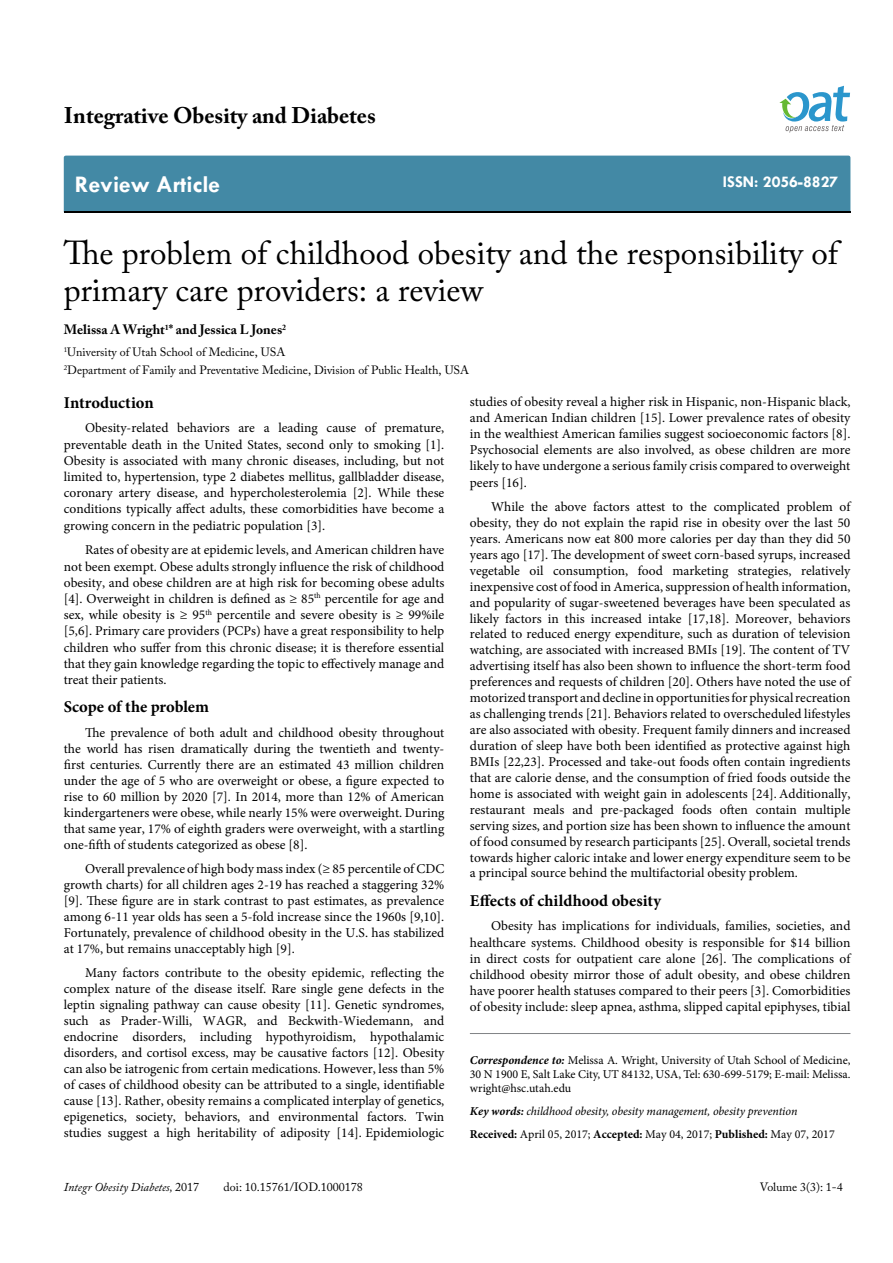
<style>
.page{position:relative;width:893px;height:1263px;background:#fff}
.page>*{position:absolute;margin:0;border:0;box-sizing:border-box;transform-origin:0 0}
.t1{font:33px/37.5px "Adobe Caslon Pro";color:#000}
.t2{font:700 24px "Tw Cen";color:#fff}
.t3{font:700 22.5px "Adobe Caslon Pro";color:#000}
.t4{font:700 16.5px "Minion Pro";color:#000}
.t5{font:700 16.5px "Tw Cen";color:#fff}
.t6{font:13.5px/15.9px "Minion Pro";color:#000;text-align:justify}
.t7{font:700 13.5px "Adobe Caslon Pro";color:#000}
.t8{font:12px/14.4px "Minion Pro";color:#000;text-align:justify}
.t9{font:12px/18px "Adobe Caslon Pro";color:#000}
.t10{font:italic 12px/23px "Minion Pro";letter-spacing:-.005em;color:#000}
.t11{font:italic 12px "Adobe Caslon Pro";color:#000}
.s1{font-weight:700;font-style:italic}
.s2{font-weight:700}
.s3{font-weight:700;font-style:normal}
.s4{font-style:normal}
</style>
<div class="page">
<div style="left:64px;top:156px;width:786px;height:56px;background:#4389a5"></div>
<svg style="left:779px;top:86px;width:71px;height:47px"></svg>
<hr style="left:470px;top:1033px;width:380px;height:1px;background:#808285">
<h3 class="t3" style="left:64px;top:102px;width:313px">Integrative Obesity and Diabetes</h3>
<h2 class="t2" style="left:75px;top:170px;width:147px">Review Article</h2>
<p class="t5" style="left:723px;top:172px;width:117px">ISSN: 2056-8827</p>
<h1 class="t1" style="left:64px;top:233px;width:776px">The problem of childhood obesity and the responsibility of primary care providers: a review</h1>
<p class="t7" style="left:64px;top:322px;width:224px">Melissa A Wright<sup>1</sup>* and Jessica L Jones<sup>2</sup></p>
<p class="t9" style="left:64px;top:343px;width:407px"><sup>1</sup>University of Utah School of Medicine, USA<br><sup>2</sup>Department of Family and Preventative Medicine, Division of Public Health, USA</p>
<p class="t6" style="left:470px;top:393px;width:382px">studies of obesity reveal a higher risk in Hispanic, non-Hispanic black, and American Indian children [15]. Lower prevalence rates of obesity in the wealthiest American families suggest socioeconomic factors [8].<br>Psychosocial elements are also involved, as obese children are more likely to have undergone a serious family crisis compared to overweight peers [16].</p>
<p class="t6" style="left:470px;top:499px;width:382px;text-indent:21px">While the above factors attest to the complicated problem of obesity, they do not explain the rapid rise in obesity over the last 50 years. Americans now eat 800 more calories per day than they did 50 years ago [17]. The development of sweet corn-based syrups, increased vegetable oil consumption, food marketing strategies, relatively inexpensive cost of food in America, suppression of health information, and popularity of sugar-sweetened beverages have been speculated as likely factors in this increased intake [17,18]. Moreover, behaviors related to reduced energy expenditure, such as duration of television watching, are associated with increased BMIs [19]. The content of TV advertising itself has also been shown to influence the short-term food preferences and requests of children [20]. Others have noted the use of motorized transport and decline in opportunities for physical recreation as challenging trends [21]. Behaviors related to overscheduled lifestyles are also associated with obesity. Frequent family dinners and increased duration of sleep have both been identified as protective against high BMIs [22,23]. Processed and take-out foods often contain ingredients that are calorie dense, and the consumption of fried foods outside the home is associated with weight gain in adolescents [24]. Additionally, restaurant meals and pre-packaged foods often contain multiple serving sizes, and portion size has been shown to influence the amount of food consumed by research participants [25]. Overall, societal trends towards higher caloric intake and lower energy expenditure seem to be a principal source behind the multifactorial obesity problem.</p>
<p class="t4" style="left:470px;top:889px;width:193px">Effects of childhood obesity</p>
<p class="t6" style="left:470px;top:918px;width:382px;text-indent:21px">Obesity has implications for individuals, families, societies, and healthcare systems. Childhood obesity is responsible for $14 billion in direct costs for outpatient care alone [26]. The complications of childhood obesity mirror those of adult obesity, and obese children have poorer health statuses compared to their peers [3]. Comorbidities of obesity include: sleep apnea, asthma, slipped capital epiphyses, tibial</p>
<p class="t4" style="left:64px;top:391px;width:91px">Introduction</p>
<p class="t6" style="left:64px;top:420px;width:382px;text-indent:21px">Obesity-related behaviors are a leading cause of premature, preventable death in the United States, second only to smoking [1].<br>Obesity is associated with many chronic diseases, including, but not limited to, hypertension, type 2 diabetes mellitus, gallbladder disease, coronary artery disease, and hypercholesterolemia [2]. While these conditions typically affect adults, these comorbidities have become a growing concern in the pediatric population [3].</p>
<p class="t6" style="left:64px;top:542px;width:382px;text-indent:21px">Rates of obesity are at epidemic levels, and American children have not been exempt. Obese adults strongly influence the risk of childhood obesity, and obese children are at high risk for becoming obese adults [4]. Overweight in children is defined as ≥ 85<sup>th</sup> percentile for age and sex, while obesity is ≥ 95<sup>th</sup> percentile and severe obesity is ≥ 99%ile [5,6]. Primary care providers (PCPs) have a great responsibility to help children who suffer from this chronic disease; it is therefore essential that they gain knowledge regarding the topic to effectively manage and treat their patients.</p>
<p class="t4" style="left:64px;top:695px;width:147px">Scope of the problem</p>
<p class="t6" style="left:64px;top:724px;width:382px;text-indent:21px">The prevalence of both adult and childhood obesity throughout the world has risen dramatically during the twentieth and twenty&shy;first centuries. Currently there are an estimated 43 million children under the age of 5 who are overweight or obese, a figure expected to rise to 60 million by 2020 [7]. In 2014, more than 12% of American kindergarteners were obese, while nearly 15% were overweight. During that same year, 17% of eighth graders were overweight, with a startling one-fifth of students categorized as obese [8].</p>
<p class="t6" style="left:64px;top:861px;width:382px;text-indent:21px">Overall prevalence of high body mass index (≥ 85 percentile of CDC growth charts) for all children ages 2-19 has reached a staggering 32% [9]. These figure are in stark contrast to past estimates, as prevalence among 6-11 year olds has seen a 5-fold increase since the 1960s [9,10].<br>Fortunately, prevalence of childhood obesity in the U.S. has stabilized at 17%, but remains unacceptably high [9].</p>
<p class="t6" style="left:64px;top:965px;width:382px;text-indent:21px">Many factors contribute to the obesity epidemic, reflecting the complex nature of the disease itself. Rare single gene defects in the leptin signaling pathway can cause obesity [11]. Genetic syndromes, such as Prader-Willi, WAGR, and Beckwith-Wiedemann, and endocrine disorders, including hypothyroidism, hypothalamic disorders, and cortisol excess, may be causative factors [12]. Obesity can also be iatrogenic from certain medications. However, less than 5% of cases of childhood obesity can be attributed to a single, identifiable cause [13]. Rather, obesity remains a complicated interplay of genetics, epigenetics, society, behaviors, and environmental factors. Twin studies suggest a high heritability of adiposity [14]. Epidemiologic</p>
<p class="t8" style="left:470px;top:1052px;width:382px"><span class="s1">Correspondence to:</span> Melissa A. Wright, University of Utah School of Medicine, 30 N 1900 E, Salt Lake City, UT 84132, USA, Tel: 630-699-5179; E-mail: Melissa. wright@hsc.utah.edu</p>
<p class="t10" style="left:470px;top:1100px;width:366px"><span class="s2">Key words:</span> childhood obesity, obesity management, obesity prevention<br><span class="s3">Received:</span> <span class="s4">April 05, 2017;</span> <span class="s3">Accepted:</span> <span class="s4">May 04, 2017;</span> <span class="s3">Published:</span> <span class="s4">May 07, 2017</span></p>
<p class="t11" style="left:64px;top:1180px;width:137px">Integr Obesity Diabetes, <span class="s4">2017</span></p>
<p class="t9" style="left:224px;top:1178px;width:141px">doi: 10.15761/IOD.1000178</p>
<p class="t9" style="left:760px;top:1178px;width:84px">Volume 3(3): 1-4</p>
</div>
